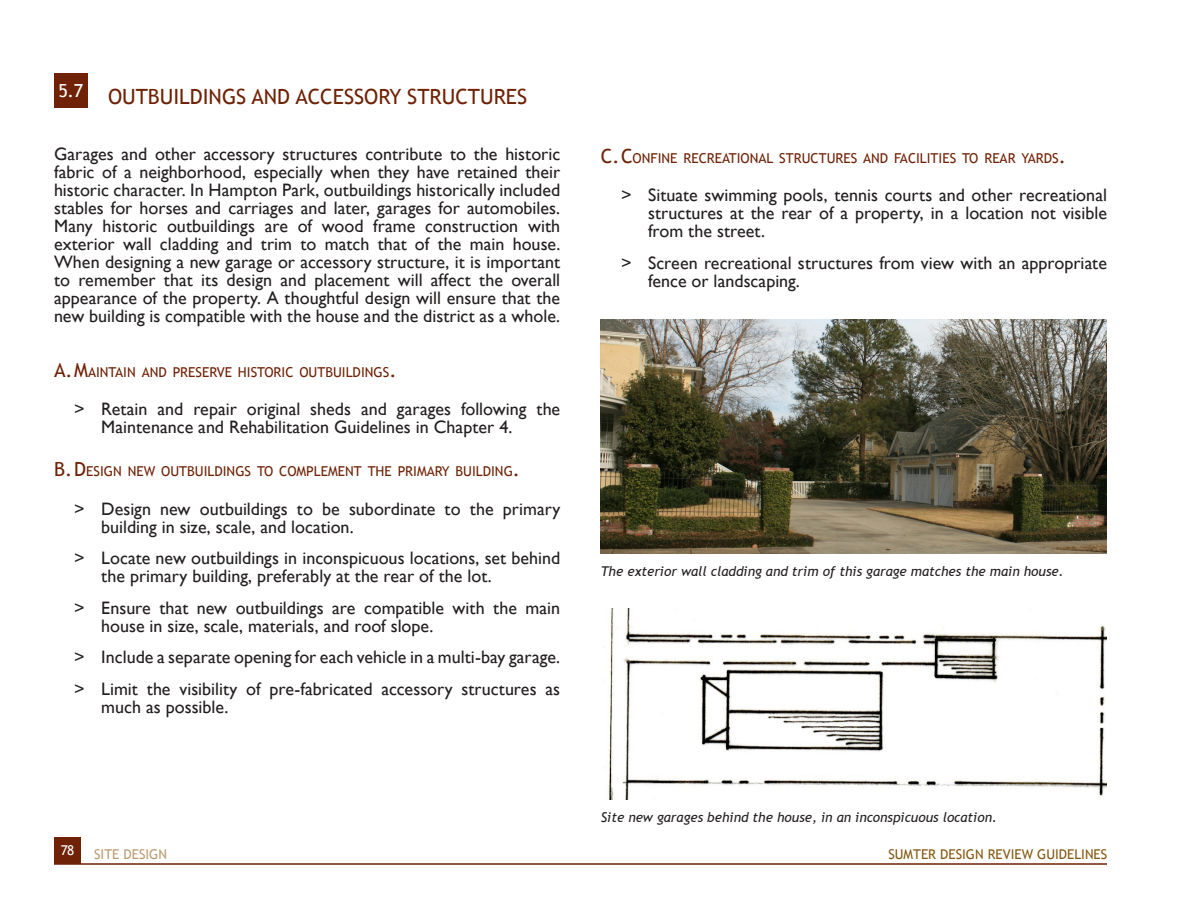
<style>
.page{position:relative;width:1188px;height:918px;background:#fff}
.page>*{position:absolute;margin:0;border:0;box-sizing:border-box;transform-origin:0 0}
.SECTION_SUB-HEADING{font:21px "Trebuchet MS";color:#6f2205}
.BASIC_BODY{font:18px/18px "Gill Sans";color:#231f20}
.SECTION_NUMBER{font:18px "Trebuchet MS";color:#fff}
.t1{font:13.65px "Trebuchet MS";color:#6f2205}
.CAPTION_TEXT{font:italic 13.5px "Trebuchet MS";color:#231f20}
.t2{font:13.5px "Trebuchet MS";color:#855911}
.t3{font:13.5px "Trebuchet MS";color:#ba9c71}
.t4{font:13.5px "Trebuchet MS";color:#fff}
.s1{font-size:19.5px}
</style>
<div class="page">
<div style="left:54px;top:837px;width:27px;height:27px;background:#6f2205"></div>
<hr style="left:54px;top:863px;width:1053px;height:2px;background:#6f2205">
<div style="left:54px;top:74px;width:34px;height:34px;background:#6f2205"></div>
<img style="left:601px;top:320px;width:506px;height:233px">
<img style="left:603px;top:609px;width:504px;height:190px">
<p class="SECTION_NUMBER" style="left:59px;top:80px;width:26px">5.7</p>
<p class="SECTION_SUB-HEADING" style="left:108px;top:84px;width:421px">OUTBUILDINGS AND ACCESSORY STRUCTURES</p>
<p class="BASIC_BODY" style="left:54px;top:145px;width:508px;text-align:justify">Garages and other accessory structures contribute to the historic fabric of a neighborhood, especially when they have retained their historic character. In Hampton Park, outbuildings historically included stables for horses and carriages and later, garages for automobiles.<br>Many historic outbuildings are of wood frame construction with exterior wall cladding and trim to match that of the main house.<br>When designing a new garage or accessory structure, it is important to remember that its design and placement will affect the overall appearance of the property. A thoughtful design will ensure that the new building is compatible with the house and the district as a whole.</p>
<p class="t1" style="left:54px;top:364px;width:344px"><span class="s1">A.M</span>AINTAIN AND PRESERVE HISTORIC OUTBUILDINGS<span class="s1">.</span></p>
<p class="BASIC_BODY" style="left:101px;top:400px;width:461px;text-indent:-27px">&gt; Retain and repair original sheds and garages following the<br>Maintenance and Rehabilitation Guidelines in Chapter 4.</p>
<p class="t1" style="left:54px;top:463px;width:468px"><span class="s1">B.D</span>ESIGN NEW OUTBUILDINGS TO COMPLEMENT THE PRIMARY BUILDING<span class="s1">.</span></p>
<p class="BASIC_BODY" style="left:101px;top:500px;width:461px;text-indent:-27px">&gt; Design new outbuildings to be subordinate to the primary building in size, scale, and location.</p>
<p class="BASIC_BODY" style="left:101px;top:549px;width:461px;text-indent:-27px">&gt; Locate new outbuildings in inconspicuous locations, set behind the primary building, preferably at the rear of the lot.</p>
<p class="BASIC_BODY" style="left:101px;top:599px;width:460px;text-indent:-27px">&gt; Ensure that new outbuildings are compatible with the main house in size, scale, materials, and roof slope.</p>
<p class="BASIC_BODY" style="left:74px;top:648px;width:488px">&gt; Include a separate opening for each vehicle in a multi-bay garage.</p>
<p class="BASIC_BODY" style="left:101px;top:680px;width:461px;text-indent:-27px">&gt; Limit the visibility of pre-fabricated accessory structures as much as possible.</p>
<p class="t1" style="left:601px;top:150px;width:467px"><span class="s1">C.C</span>ONFINE RECREATIONAL STRUCTURES AND FACILITIES TO REAR YARDS<span class="s1">.</span></p>
<p class="BASIC_BODY" style="left:648px;top:186px;width:461px;text-align:justify;text-indent:-27px">&gt; Situate swimming pools, tennis courts and other recreational structures at the rear of a property, in a location not visible from the street.</p>
<p class="BASIC_BODY" style="left:648px;top:254px;width:461px;text-indent:-27px">&gt; Screen recreational structures from view with an appropriate fence or landscaping.</p>
<p class="CAPTION_TEXT" style="left:601px;top:564px;width:464px">The exterior wall cladding and trim of this garage matches the main house.</p>
<p class="CAPTION_TEXT" style="left:601px;top:809px;width:398px">Site new garages behind the house, in an inconspicuous location.</p>
<p class="t4" style="left:61px;top:843px;width:15px">78</p>
<p class="t3" style="left:94px;top:846px;width:74px">SITE DESIGN</p>
<p class="t2" style="left:888px;top:846px;width:221px">SUMTER DESIGN REVIEW GUIDELINES</p>
</div>
